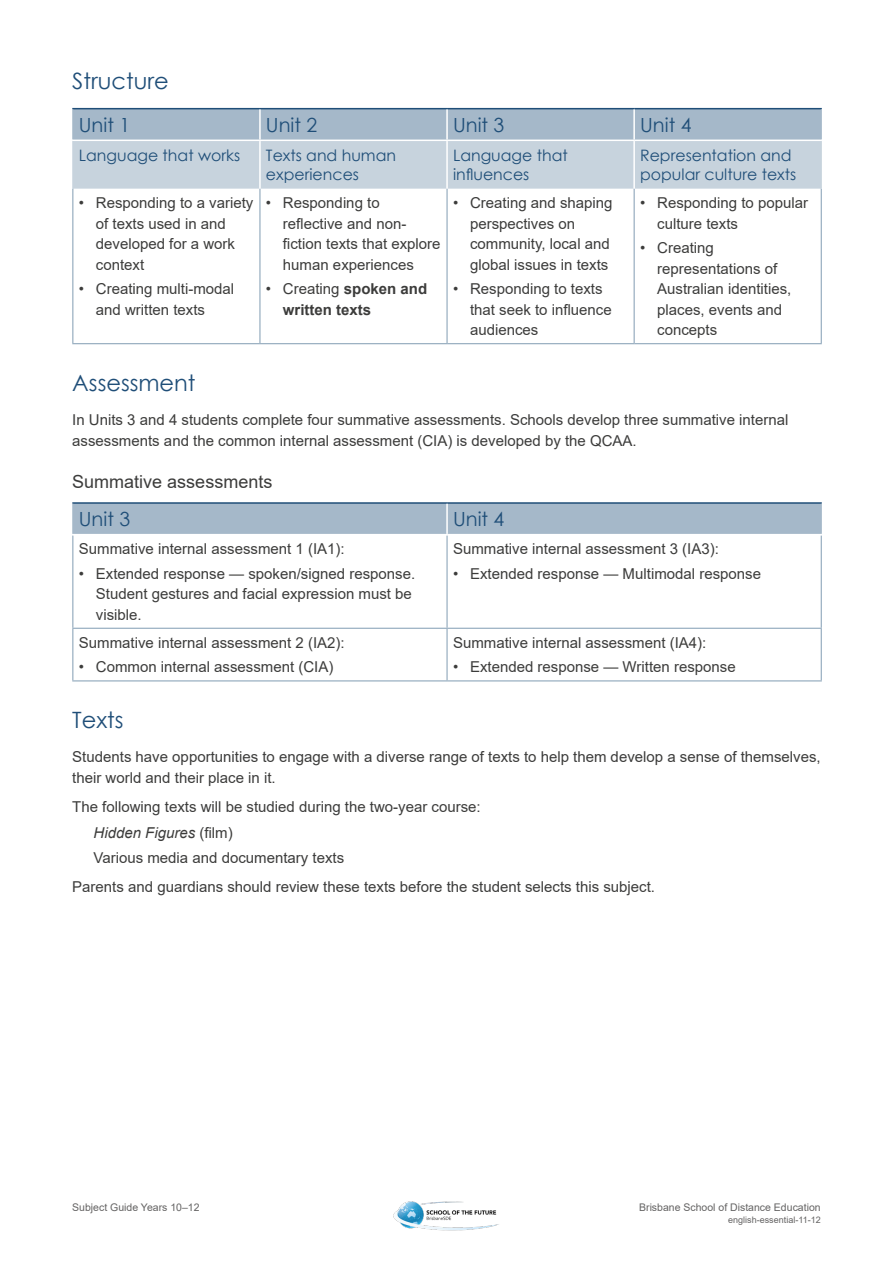
<style>
.page{position:relative;width:893px;height:1263px;background:#fff}
.page>*{position:absolute;margin:0;border:0;box-sizing:border-box;transform-origin:0 0}
.Subheading_blue{font:22.5px "Century Gothic";color:#1f4e78}
.Table_Row_Header{font:19.5px "Century Gothic";color:#1f4e78}
.Inbody_subheading{font:18px "Arial";color:#3c3c3b}
.Table_row_subheading{font:15.75px/19.5px "Century Gothic";color:#1f4e78}
.Body_text{font:15px/20.5px "Arial";color:#3c3c3b}
.Body_text_before_bul{font:15px "Arial";color:#3c3c3b}
.Body_text_Indent{font:15px "Arial";color:#3c3c3b}
.t1{font:700 15px/20.5px "Arial";color:#3c3c3b}
.Body_text_Indent-2{font:italic 15px "Arial";color:#3c3c3b}
.t2{font:10.5px "Arial";color:#646363}
.t3{font:9px "Arial";color:#646363}
.s1{font-weight:400}
.s2{font-style:normal}
</style>
<div class="page">
<img style="left:393px;top:1201px;width:106px;height:30px">
<svg style="left:73px;top:109px;width:748px;height:80px;background:#b9c8d5"></svg>
<hr style="left:259px;top:189px;width:1px;height:154px;background:#8fa7bb">
<hr style="left:446px;top:189px;width:2px;height:154px;background:#8fa7bb">
<hr style="left:634px;top:189px;width:1px;height:154px;background:#8fa7bb">
<hr style="left:72px;top:189px;width:1px;height:154px;background:#8fa7bb">
<hr style="left:821px;top:189px;width:1px;height:154px;background:#8fa7bb">
<hr style="left:72px;top:343px;width:188px;height:1px;background:#8fa7bb">
<hr style="left:260px;top:343px;width:187px;height:1px;background:#8fa7bb">
<hr style="left:447px;top:343px;width:187px;height:1px;background:#8fa7bb">
<hr style="left:634px;top:343px;width:188px;height:1px;background:#8fa7bb">
<hr style="left:72px;top:108px;width:188px;height:1px;background:#1f4e78">
<hr style="left:72px;top:109px;width:1px;height:31px;background:#a5b8c9">
<hr style="left:260px;top:108px;width:187px;height:1px;background:#1f4e78">
<hr style="left:447px;top:108px;width:187px;height:1px;background:#1f4e78">
<hr style="left:634px;top:108px;width:188px;height:1px;background:#1f4e78">
<hr style="left:821px;top:109px;width:1px;height:31px;background:#a5b8c9">
<hr style="left:259px;top:141px;width:2px;height:48px;background:#fff">
<hr style="left:446px;top:141px;width:2px;height:48px;background:#fff">
<hr style="left:633px;top:141px;width:2px;height:48px;background:#fff">
<hr style="left:259px;top:109px;width:2px;height:31px;background:#fff">
<hr style="left:446px;top:109px;width:2px;height:31px;background:#fff">
<hr style="left:633px;top:109px;width:2px;height:31px;background:#fff">
<hr style="left:72px;top:140px;width:188px;height:1px;background:#fff">
<hr style="left:260px;top:140px;width:187px;height:1px;background:#fff">
<hr style="left:447px;top:140px;width:187px;height:1px;background:#fff">
<hr style="left:634px;top:140px;width:188px;height:1px;background:#fff">
<hr style="left:72px;top:141px;width:1px;height:48px;background:#c7d3dd">
<hr style="left:821px;top:141px;width:1px;height:48px;background:#c7d3dd">
<div style="left:73px;top:504px;width:748px;height:30px;background:#a5b8c9"></div>
<hr style="left:72px;top:535px;width:1px;height:93px;background:#8fa7bb">
<hr style="left:72px;top:628px;width:375px;height:1px;background:#8fa7bb">
<hr style="left:72px;top:629px;width:1px;height:51px;background:#8fa7bb">
<hr style="left:72px;top:680px;width:375px;height:1px;background:#8fa7bb">
<hr style="left:446px;top:535px;width:2px;height:93px;background:#8fa7bb">
<hr style="left:447px;top:628px;width:375px;height:1px;background:#8fa7bb">
<hr style="left:446px;top:629px;width:2px;height:51px;background:#8fa7bb">
<hr style="left:447px;top:680px;width:375px;height:1px;background:#8fa7bb">
<hr style="left:821px;top:535px;width:1px;height:93px;background:#8fa7bb">
<hr style="left:821px;top:629px;width:1px;height:51px;background:#8fa7bb">
<hr style="left:72px;top:502px;width:375px;height:2px;background:#1f4e78">
<hr style="left:447px;top:502px;width:375px;height:2px;background:#1f4e78">
<hr style="left:72px;top:504px;width:1px;height:30px;background:#a5b8c9">
<hr style="left:821px;top:504px;width:1px;height:30px;background:#a5b8c9">
<hr style="left:446px;top:504px;width:2px;height:30px;background:#fff">
<p class="Subheading_blue" style="left:72px;top:65px;width:98px">Structure</p>
<p class="Table_Row_Header" style="left:79px;top:111px;width:53px">Unit 1</p>
<p class="Table_Row_Header" style="left:266px;top:111px;width:53px">Unit 2</p>
<p class="Table_Row_Header" style="left:453px;top:111px;width:53px">Unit 3</p>
<p class="Table_Row_Header" style="left:640px;top:111px;width:53px">Unit 4</p>
<p class="Table_row_subheading" style="left:79px;top:145px;width:163px">Language that works</p>
<p class="Table_row_subheading" style="left:266px;top:145px;width:132px">Texts and human experiences</p>
<p class="Table_row_subheading" style="left:453px;top:145px;width:116px">Language that influences</p>
<p class="Table_row_subheading" style="left:640px;top:145px;width:158px">Representation and popular culture texts</p>
<p class="Body_text" style="left:96px;top:192px;width:159px;text-indent:-17px">• Responding to a variety of texts used in and developed for a work context</p>
<p class="Body_text" style="left:96px;top:279px;width:140px;text-indent:-17px">• Creating multi-modal and written texts</p>
<p class="Body_text" style="left:470px;top:192px;width:144px;text-indent:-17px">• Creating and shaping perspectives on community, local and global issues in texts</p>
<p class="Body_text" style="left:470px;top:279px;width:143px;text-indent:-17px">• Responding to texts that seek to influence audiences</p>
<p class="Body_text" style="left:657px;top:192px;width:152px;text-indent:-17px">• Responding to popular culture texts</p>
<p class="Body_text" style="left:657px;top:238px;width:136px;text-indent:-17px">• Creating representations of<br>Australian identities, places, events and concepts</p>
<p class="Body_text" style="left:283px;top:192px;width:159px;text-indent:-17px">• Responding to reflective and non&shy;fiction texts that explore human experiences</p>
<p class="t1" style="left:283px;top:279px;width:146px;text-indent:-17px"><span class="s1">• Creating</span> spoken and written texts</p>
<p class="Subheading_blue" style="left:72px;top:367px;width:125px">Assessment</p>
<p class="Body_text" style="left:72px;top:409px;width:718px;line-height:21px">In Units 3 and 4 students complete four summative assessments. Schools develop three summative internal assessments and the common internal assessment (CIA) is developed by the QCAA.</p>
<p class="Inbody_subheading" style="left:72px;top:469px;width:202px">Summative assessments</p>
<p class="Table_Row_Header" style="left:79px;top:505px;width:53px">Unit 3</p>
<p class="Table_Row_Header" style="left:453px;top:505px;width:53px">Unit 4</p>
<p class="Body_text_before_bul" style="left:79px;top:538px;width:267px">Summative internal assessment 1 (IA1):</p>
<p class="Body_text" style="left:96px;top:563px;width:321px;text-indent:-17px">• Extended response — spoken/signed response.<br>Student gestures and facial expression must be visible.</p>
<p class="Body_text_before_bul" style="left:453px;top:538px;width:267px">Summative internal assessment 3 (IA3):</p>
<p class="Body_text" style="left:453px;top:563px;width:309px">• Extended response — Multimodal response</p>
<p class="Body_text_before_bul" style="left:79px;top:632px;width:267px">Summative internal assessment 2 (IA2):</p>
<p class="Body_text" style="left:79px;top:657px;width:256px">• Common internal assessment (CIA)</p>
<p class="Body_text_before_bul" style="left:453px;top:632px;width:255px">Summative internal assessment (IA4):</p>
<p class="Body_text" style="left:453px;top:657px;width:284px">• Extended response — Written response</p>
<p class="Subheading_blue" style="left:72px;top:704px;width:53px">Texts</p>
<p class="Body_text" style="left:72px;top:746px;width:750px;line-height:21px">Students have opportunities to engage with a diverse range of texts to help them develop a sense of themselves, their world and their place in it.</p>
<p class="Body_text_before_bul" style="left:72px;top:797px;width:410px">The following texts will be studied during the two-year course:</p>
<p class="Body_text_Indent-2" style="left:94px;top:822px;width:141px">Hidden Figures <span class="s2">(film)</span></p>
<p class="Body_text_Indent" style="left:94px;top:847px;width:252px">Various media and documentary texts</p>
<p class="Body_text" style="left:72px;top:877px;width:584px">Parents and guardians should review these texts before the student selects this subject.</p>
<p class="t2" style="left:72px;top:1200px;width:129px">Subject Guide Years 10–12</p>
<p class="t2" style="left:639px;top:1200px;width:183px">Brisbane School of Distance Education</p>
<p class="t3" style="left:728px;top:1213px;width:94px">english-essential-11-12</p>
</div>
